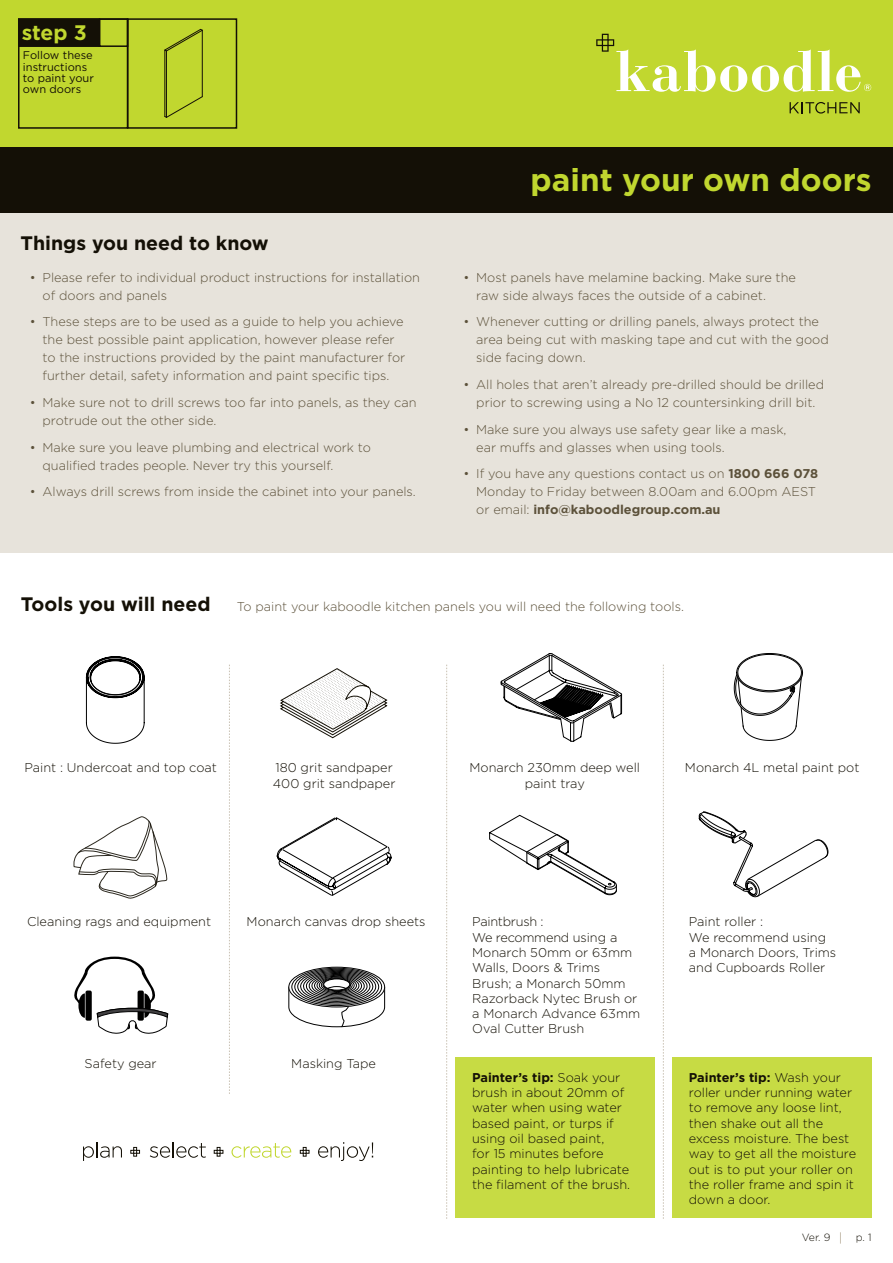
<style>
.page{position:relative;width:893px;height:1263px;background:#fff}
.page>*{position:absolute;margin:0;border:0;box-sizing:border-box;transform-origin:0 0}
.t1{font:700 31.5px "Gotham";color:#c1d72f}
.t2{font:700 21px "Gotham";color:#c1d72f}
.t3{font:700 19.5px "Gotham";color:#141006}
.t4{font:300 12.75px/18px "Gotham";color:#5c513a}
.t5{font:300 12.75px/15.3px "Gotham";color:#141006}
.t6{font:11.1px/11.1px "Gotham";color:#141006}
.t7{font:300 10.5px "Gotham";color:#141006}
.s1{font-weight:700}
</style>
<div class="page">
<div style="left:455px;top:1057px;width:200px;height:161px;background:#c7db44"></div>
<div style="left:672px;top:1057px;width:200px;height:161px;background:#c7db44"></div>
<svg style="left:489px;top:815px;width:128px;height:80px"></svg>
<svg style="left:699px;top:811px;width:129px;height:86px"></svg>
<svg style="left:86px;top:656px;width:59px;height:88px"></svg>
<svg style="left:734px;top:653px;width:69px;height:88px"></svg>
<svg style="left:288px;top:969px;width:97px;height:58px"></svg>
<svg style="left:74px;top:956px;width:94px;height:78px"></svg>
<svg style="left:277px;top:817px;width:114px;height:79px"></svg>
<svg style="left:501px;top:653px;width:121px;height:89px"></svg>
<div style="left:0;top:213px;width:893px;height:340px;background:#e7e3db"></div>
<svg style="left:280px;top:668px;width:107px;height:70px"></svg>
<svg style="left:73px;top:816px;width:94px;height:83px"></svg>
<svg style="left:663px;top:665px;width:1px;height:554px"></svg>
<svg style="left:229px;top:665px;width:1px;height:429px"></svg>
<svg style="left:446px;top:665px;width:1px;height:554px"></svg>
<div style="left:0;top:0;width:893px;height:147px;background:#c1d72f"></div>
<div style="left:0;top:147px;width:893px;height:66px;background:#141006"></div>
<svg style="left:83px;top:1142px;width:39px;height:19px"></svg>
<svg style="left:150px;top:1142px;width:56px;height:16px"></svg>
<svg style="left:231px;top:1143px;width:60px;height:15px"></svg>
<svg style="left:318px;top:1142px;width:55px;height:19px"></svg>
<svg style="left:131px;top:1147px;width:9px;height:9px"></svg>
<svg style="left:214px;top:1147px;width:9px;height:9px"></svg>
<svg style="left:300px;top:1147px;width:9px;height:9px"></svg>
<svg style="left:790px;top:102px;width:70px;height:12px"></svg>
<svg style="left:596px;top:34px;width:275px;height:58px"></svg>
<div style="left:18px;top:18px;width:110px;height:111px;border:2px solid #141006"></div>
<div style="left:18px;top:18px;width:82px;height:29px;background:#141006;border:2px solid #141006"></div>
<div style="left:99px;top:18px;width:29px;height:29px;border:2px solid #141006"></div>
<div style="left:127px;top:18px;width:110px;height:111px;border:2px solid #141006"></div>
<svg style="left:164px;top:29px;width:39px;height:89px"></svg>
<h2 class="t2" style="left:22px;top:20px;width:67px">step 3</h2>
<p class="t6" style="left:23px;top:50px;width:72px">Follow these instructions to paint your own doors</p>
<h3 class="t3" style="left:20px;top:232px;width:250px">Things you need to know</h3>
<p class="t4" style="left:43px;top:268px;width:379px;text-indent:-13px">• Please refer to individual product instructions for installation of doors and panels</p>
<p class="t4" style="left:43px;top:313px;width:364px;text-indent:-13px">• These steps are to be used as a guide to help you achieve the best possible paint application, however please refer to the instructions provided by the paint manufacturer for further detail, safety information and paint specific tips.</p>
<p class="t4" style="left:43px;top:393px;width:375px;text-indent:-13px">• Make sure not to drill screws too far into panels, as they can protrude out the other side.</p>
<p class="t4" style="left:43px;top:438px;width:330px;text-indent:-13px">• Make sure you leave plumbing and electrical work to qualified trades people. Never try this yourself.</p>
<p class="t4" style="left:30px;top:482px;width:388px">• Always drill screws from inside the cabinet into your panels.</p>
<h1 class="t1" style="left:531px;top:161px;width:343px">paint your own doors</h1>
<p class="t4" style="left:476px;top:268px;width:321px;text-indent:-13px">• Most panels have melamine backing. Make sure the raw side always faces the outside of a cabinet.</p>
<p class="t4" style="left:476px;top:313px;width:354px;text-indent:-13px">• Whenever cutting or drilling panels, always protect the area being cut with masking tape and cut with the good side facing down.</p>
<p class="t4" style="left:463px;top:375px;width:362px;text-align:center">• All holes that aren’t already pre-drilled should be drilled prior to screwing using a No 12 countersinking drill bit.</p>
<p class="t4" style="left:476px;top:420px;width:312px;text-indent:-13px">• Make sure you always use safety gear like a mask, ear muffs and glasses when using tools.</p>
<p class="t4" style="left:476px;top:464px;width:343px;text-indent:-13px">• If you have any questions contact us on <span class="s1">1800 666 078<br></span>Monday to Friday between 8.00am and 6.00pm AEST or email: <span class="s1">info@kaboodlegroup.com.au</span></p>
<h3 class="t3" style="left:21px;top:592px;width:191px">Tools you will need</h3>
<p class="t4" style="left:237px;top:597px;width:448px">To paint your kaboodle kitchen panels you will need the following tools.</p>
<p class="t5" style="left:24px;top:760px;width:194px">Paint : Undercoat and top coat</p>
<p class="t5" style="left:273px;top:760px;width:124px">180 grit sandpaper<br>400 grit sandpaper</p>
<p class="t5" style="left:469px;top:760px;width:172px">Monarch 230mm deep well</p>
<p class="t5" style="left:685px;top:760px;width:176px">Monarch 4L metal paint pot</p>
<p class="t5" style="left:525px;top:775px;width:62px">paint tray</p>
<p class="t5" style="left:27px;top:914px;width:186px">Cleaning rags and equipment</p>
<p class="t5" style="left:247px;top:914px;width:180px">Monarch canvas drop sheets</p>
<p class="t5" style="left:85px;top:1055px;width:74px">Safety gear</p>
<p class="t5" style="left:291px;top:1055px;width:86px">Masking Tape</p>
<p class="t5" style="left:689px;top:914px;width:149px">Paint roller :<br>We recommend using a Monarch Doors, Trims and Cupboards Roller</p>
<p class="t5" style="left:472px;top:914px;width:170px">Paintbrush :<br>We recommend using a<br>Monarch 50mm or 63mm<br>Walls, Doors &amp; Trims<br>Brush; a Monarch 50mm<br>Razorback Nytec Brush or a Monarch Advance 63mm<br>Oval Cutter Brush</p>
<p class="t5" style="left:472px;top:1069px;width:159px"><span class="s1">Painter’s tip:</span> Soak your brush in about 20mm of water when using water based paint, or turps if using oil based paint,<br>for 15 minutes before painting to help lubricate the filament of the brush.</p>
<p class="t5" style="left:689px;top:1069px;width:169px"><span class="s1">Painter’s tip:</span> Wash your roller under running water to remove any loose lint, then shake out all the excess moisture. The best way to get all the moisture out is to put your roller on the roller frame and spin it down a door.</p>
<p class="t7" style="left:802px;top:1231px;width:30px">Ver. 9</p>
<p class="t7" style="left:856px;top:1231px;width:17px">p. 1</p>
</div>
